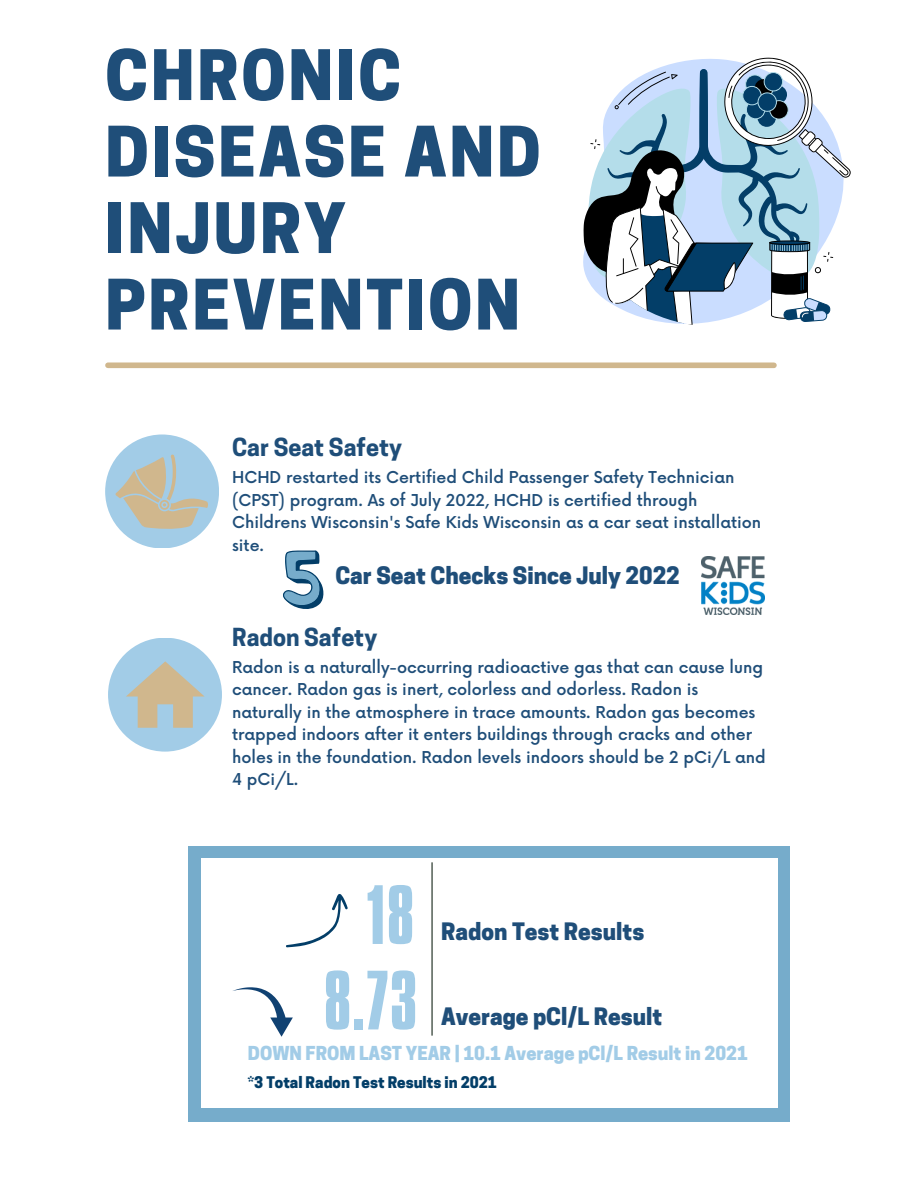
<style>
.page{position:relative;width:918px;height:1188px;background:#fff}
.page>*{position:absolute;margin:0;border:0;box-sizing:border-box;transform-origin:0 0}
.t1{font:72.3px/85.5px "Aka Acid GR Compacta";color:#a2cce7;text-align:center}
.t2{font:800 65.25px/76.5px "Cooper Hewitt";letter-spacing:.04em;color:#1f4e79}
.t3{font:700 23.4px "Cooper Hewitt";color:#1f4e79}
.t4{font:800 22.5px "Cooper Hewitt";color:#1f4e79}
.t5{font:800 18px "Cooper Hewitt";color:#a2cce7}
.t6{font:500 15.9px/22.5px "Now";color:#1f4e79}
.t7{font:800 15px "Cooper Hewitt";color:#033e68}
</style>
<div class="page">
<div style="left:108px;top:362px;width:666px;height:6px;background:#d0b78d"></div>
<div style="left:188px;top:846px;width:602px;height:275px;background:#76accb"></div>
<div style="left:201px;top:859px;width:576px;height:249px;background:#fff"></div>
<div style="left:108px;top:638px;width:114px;height:114px;background:#a2cce7;border-radius:50%"></div>
<div style="left:105px;top:434px;width:114px;height:114px;background:#a2cce7;border-radius:50%"></div>
<svg style="left:126px;top:661px;width:79px;height:67px"></svg>
<svg style="left:583px;top:57px;width:268px;height:268px"></svg>
<hr style="left:431px;top:862px;width:2px;height:174px;background:#19291d">
<svg style="left:233px;top:987px;width:60px;height:50px"></svg>
<svg style="left:286px;top:894px;width:62px;height:53px"></svg>
<img style="left:701px;top:556px;width:63px;height:59px">
<svg style="left:283px;top:551px;width:40px;height:58px"></svg>
<svg style="left:116px;top:455px;width:93px;height:74px"></svg>
<h2 class="t2" style="left:105px;top:45px;width:437px">CHRONIC<br>DISEASE AND<br>INJURY<br>PREVENTION</h2>
<h3 class="t3" style="left:232px;top:439px;width:171px">Car Seat Safety</h3>
<p class="t6" style="left:232px;top:467px;width:531px">HCHD restarted its Certified Child Passenger Safety Technician (CPST) program. As of July 2022, HCHD is certified through Childrens Wisconsin's Safe Kids Wisconsin as a car seat installation site.</p>
<h3 class="t4" style="left:335px;top:568px;width:346px">Car Seat Checks Since July 2022</h3>
<h3 class="t3" style="left:232px;top:628px;width:147px">Radon Safety</h3>
<p class="t6" style="left:232px;top:657px;width:535px">Radon is a naturally-occurring radioactive gas that can cause lung cancer. Radon gas is inert, colorless and odorless. Radon is naturally in the atmosphere in trace amounts. Radon gas becomes trapped indoors after it enters buildings through cracks and other holes in the foundation. Radon levels indoors should be 2 pCi/L and 4 pCi/L.</p>
<h1 class="t1" style="left:324px;top:880px;width:95px">18<br>8.73</h1>
<h3 class="t4" style="left:441px;top:923px;width:205px">Radon Test Results</h3>
<h3 class="t4" style="left:441px;top:1008px;width:223px">Average pCl/L Result</h3>
<p class="t5" style="left:248px;top:1047px;width:501px">DOWN FROM LAST YEAR | 10.1 Average pCl/L Result in 2021</p>
<p class="t7" style="left:248px;top:1076px;width:250px">*3 Total Radon Test Results in 2021</p>
</div>
